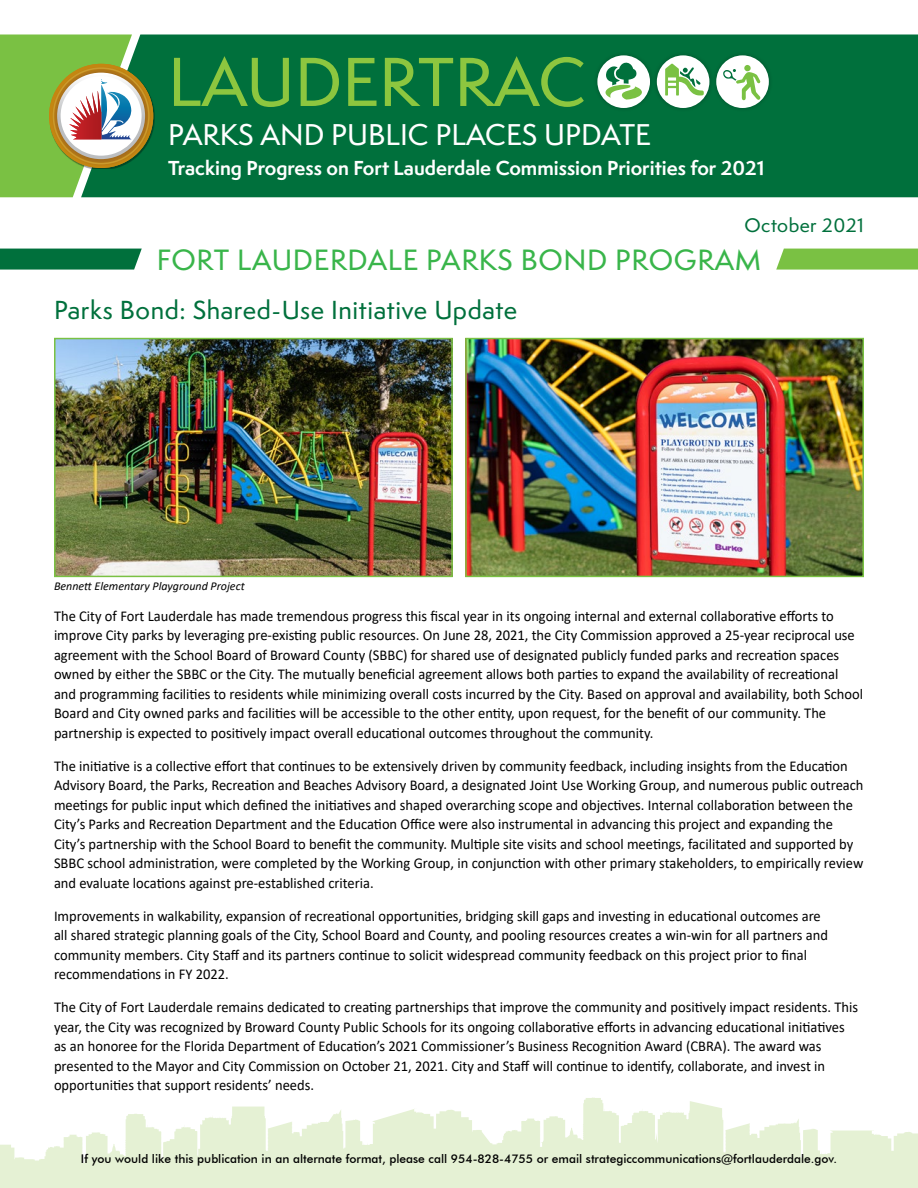
<style>
.page{position:relative;width:918px;height:1188px;background:#fff}
.page>*{position:absolute;margin:0;border:0;box-sizing:border-box;transform-origin:0 0}
.t1{font:500 63.6px "Semplicita Pro";color:#8dc63f}
.t2{font:500 27.6px "Semplicita Pro";color:#fff}
.t3{font:500 27px "Semplicita Pro";letter-spacing:.025em;color:#39b54a}
.t4{font:500 24px "Semplicita Pro";letter-spacing:.025em;color:#00703c}
.t5{font:700 18.6px "Semplicita Pro";color:#fff}
.t6{font:500 18px "Semplicita Pro";letter-spacing:.025em;color:#00703c}
.t7{font:15px/19.5px "Calibri";color:#000}
.t8{font:500 12px "Futura BT";color:#000}
.t9{font:italic 12px "Calibri";color:#000}
</style>
<div class="page">
<div style="left:153px;top:35px;width:765px;height:162px;background:#00703c"></div>
<svg style="left:0;top:1097px;width:918px;height:91px;fill:#e5f1d4"></svg>
<svg style="left:0;top:249px;width:142px;height:21px;background:#0c7745"></svg>
<svg style="left:776px;top:249px;width:142px;height:21px;background:#80c34c"></svg>
<svg style="left:0;top:35px;width:153px;height:162px"></svg>
<div style="left:593px;top:51px;width:61px;height:61px;background:#006f3b"></div>
<div style="left:597px;top:55px;width:53px;height:53px;background:#fff;border-radius:50%"></div>
<svg style="left:606px;top:62px;width:36px;height:38px"></svg>
<div style="left:652px;top:51px;width:62px;height:61px;background:#000;opacity:.25"></div>
<div style="left:657px;top:55px;width:52px;height:53px;background:#fff;border-radius:50%"></div>
<svg style="left:665px;top:63px;width:39px;height:33px"></svg>
<div style="left:712px;top:51px;width:61px;height:61px;background:#006f3b"></div>
<div style="left:716px;top:55px;width:53px;height:53px;background:#fff;border-radius:50%"></div>
<svg style="left:723px;top:65px;width:38px;height:35px"></svg>
<img style="left:57px;top:341px;width:393px;height:233px">
<div style="left:54px;top:338px;width:399px;height:239px;border:2px solid #7ac143"></div>
<img style="left:468px;top:341px;width:393px;height:233px">
<div style="left:465px;top:338px;width:399px;height:239px;border:2px solid #7ac143"></div>
<h1 class="t1" style="left:168px;top:37px;width:420px">LAUDERTRAC</h1>
<h2 class="t2" style="left:168px;top:115px;width:485px">PARKS AND PUBLIC PLACES UPDATE</h2>
<p class="t5" style="left:168px;top:154px;width:598px">Tracking Progress on Fort Lauderdale Commission Priorities for 2021</p>
<p class="t6" style="left:745px;top:212px;width:121px">October 2021</p>
<h3 class="t3" style="left:157px;top:241px;width:606px">FORT LAUDERDALE PARKS BOND PROGRAM</h3>
<h3 class="t4" style="left:54px;top:293px;width:465px">Parks Bond: Shared-Use Initiative Update</h3>
<p class="t9" style="left:54px;top:578px;width:192px">Bennett Elementary Playground Project</p>
<p class="t7" style="left:54px;top:606px;width:811px">The City of Fort Lauderdale has made tremendous progress this fiscal year in its ongoing internal and external collaborative efforts to improve City parks by leveraging pre-existing public resources. On June 28, 2021, the City Commission approved a 25-year reciprocal use agreement with the School Board of Broward County (SBBC) for shared use of designated publicly funded parks and recreation spaces owned by either the SBBC or the City. The mutually beneficial agreement allows both parties to expand the availability of recreational and programming facilities to residents while minimizing overall costs incurred by the City. Based on approval and availability, both School Board and City owned parks and facilities will be accessible to the other entity, upon request, for the benefit of our community. The partnership is expected to positively impact overall educational outcomes throughout the community.</p>
<p class="t7" style="left:54px;top:756px;width:811px">The initiative is a collective effort that continues to be extensively driven by community feedback, including insights from the Education Advisory Board, the Parks, Recreation and Beaches Advisory Board, a designated Joint Use Working Group, and numerous public outreach meetings for public input which defined the initiatives and shaped overarching scope and objectives. Internal collaboration between the City’s Parks and Recreation Department and the Education Office were also instrumental in advancing this project and expanding the City’s partnership with the School Board to benefit the community. Multiple site visits and school meetings, facilitated and supported by SBBC school administration, were completed by the Working Group, in conjunction with other primary stakeholders, to empirically review and evaluate locations against pre-established criteria.</p>
<p class="t7" style="left:54px;top:906px;width:776px">Improvements in walkability, expansion of recreational opportunities, bridging skill gaps and investing in educational outcomes are all shared strategic planning goals of the City, School Board and County, and pooling resources creates a win-win for all partners and community members. City Staff and its partners continue to solicit widespread community feedback on this project prior to final recommendations in FY 2022.</p>
<p class="t7" style="left:54px;top:997px;width:806px">The City of Fort Lauderdale remains dedicated to creating partnerships that improve the community and positively impact residents. This year, the City was recognized by Broward County Public Schools for its ongoing collaborative efforts in advancing educational initiatives as an honoree for the Florida Department of Education’s 2021 Commissioner’s Business Recognition Award (CBRA). The award was presented to the Mayor and City Commission on October 21, 2021. City and Staff will continue to identify, collaborate, and invest in opportunities that support residents’ needs.</p>
<p class="t8" style="left:81px;top:1151px;width:758px">If you would like this publication in an alternate format, please call 954-828-4755 or email strategiccommunications@fortlauderdale.gov.</p>
</div>
